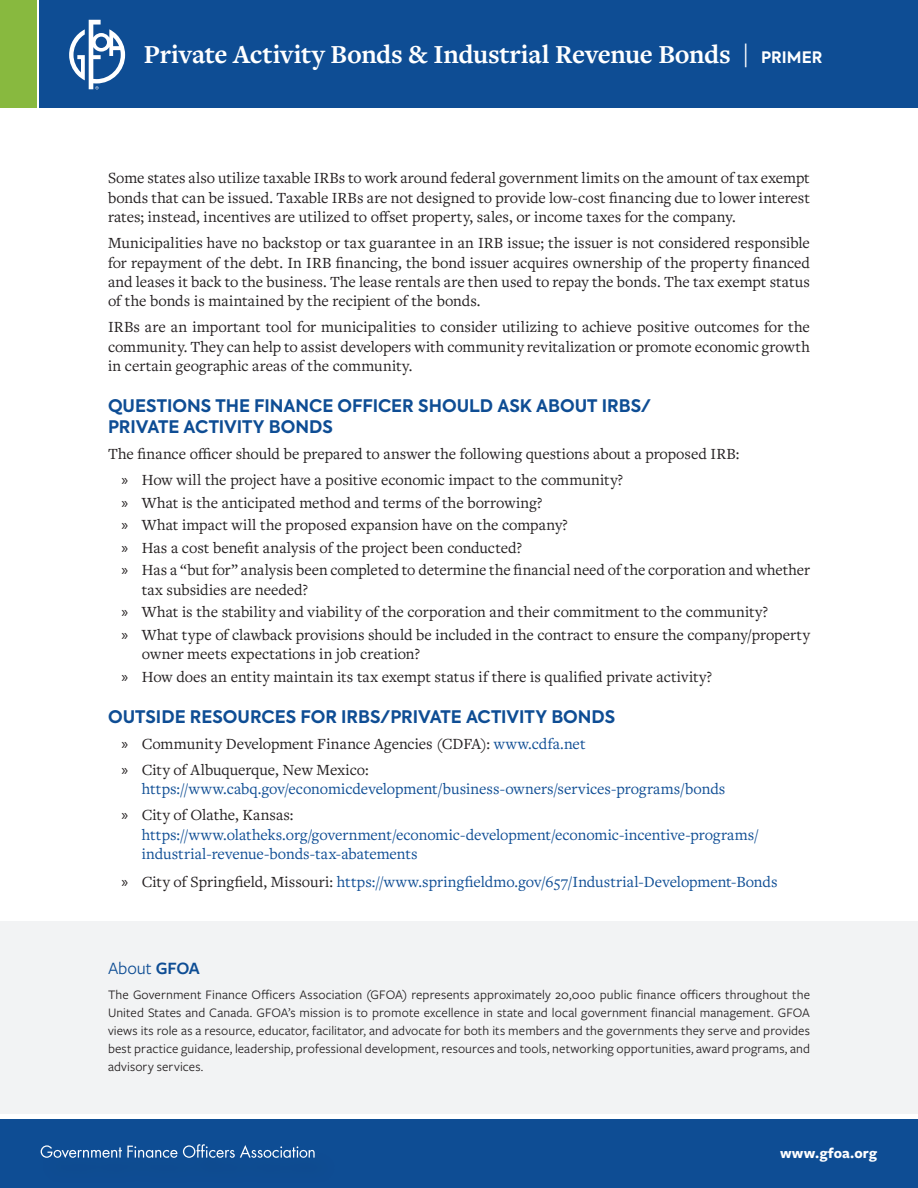
<style>
.page{position:relative;width:918px;height:1188px;background:#fff}
.page>*{position:absolute;margin:0;border:0;box-sizing:border-box;transform-origin:0 0}
.t1{font:700 27px "Freight Text Pro";letter-spacing:-.01em;color:#fff}
.t2{font:18px "Freight Sans Pro";letter-spacing:-.005em;color:#0e4d94}
.t3{font:700 17.25px/20.7px "Axiforma";color:#0e4d94}
.t4{font:16.2px/19.4px "Freight Text Pro";color:#231f20;text-align:justify}
.t5{font:16.2px/19.4px "Freight Text Pro";color:#0e4d94}
.t6{font:700 15px "Freight Sans Pro";letter-spacing:.005em;color:#fff}
.t7{font:13.5px/18px "Freight Sans Pro";letter-spacing:.01em;color:#231f20;text-align:justify}
.s1{font-family:"Axiforma";font-size:15.75px}
.s2{font-family:"Myriad Pro"}
.s3{color:#0e4d94}
.s4{font-family:"Myriad Pro";color:#231f20}
.s5{color:#231f20}
.s6{font-weight:600}
</style>
<div class="page">
<div style="left:0;top:921px;width:918px;height:193px;background:#f2f3f4"></div>
<div style="left:40px;top:0;width:878px;height:108px;background:#0e4d94"></div>
<svg style="left:69px;top:20px;width:56px;height:69px"></svg>
<div style="left:0;top:0;width:37px;height:108px;background:#88b93f"></div>
<div style="left:0;top:1120px;width:918px;height:68px;background:#0e4d94"></div>
<svg style="left:41px;top:1144px;width:274px;height:14px"></svg>
<p class="t1" style="left:144px;top:37px;width:680px">Private Activity Bonds &amp; Industrial Revenue Bonds | <span class="s1">PRIMER</span></p>
<p class="t4" style="left:108px;top:168px;width:703px">Some states also utilize taxable IRBs to work around federal government limits on the amount of tax exempt bonds that can be issued. Taxable IRBs are not designed to provide low-cost financing due to lower interest rates; instead, incentives are utilized to offset property, sales, or income taxes for the company.</p>
<p class="t4" style="left:108px;top:233px;width:704px">Municipalities have no backstop or tax guarantee in an IRB issue; the issuer is not considered responsible for repayment of the debt. In IRB financing, the bond issuer acquires ownership of the property financed and leases it back to the business. The lease rentals are then used to repay the bonds. The tax exempt status of the bonds is maintained by the recipient of the bonds.</p>
<p class="t4" style="left:108px;top:317px;width:704px">IRBs are an important tool for municipalities to consider utilizing to achieve positive outcomes for the community. They can help to assist developers with community revitalization or promote economic growth in certain geographic areas of the community.</p>
<p class="t3" style="left:108px;top:396px;width:545px">QUESTIONS THE FINANCE OFFICER SHOULD ASK ABOUT IRBS/<br>PRIVATE ACTIVITY BONDS</p>
<p class="t4" style="left:108px;top:443px;width:633px">The finance officer should be prepared to answer the following questions about a proposed IRB:</p>
<p class="t4" style="left:122px;top:469px;width:503px"><span class="s2">»</span> How will the project have a positive economic impact to the community?</p>
<p class="t4" style="left:122px;top:492px;width:423px"><span class="s2">»</span> What is the anticipated method and terms of the borrowing?</p>
<p class="t4" style="left:122px;top:515px;width:448px"><span class="s2">»</span> What impact will the proposed expansion have on the company?</p>
<p class="t4" style="left:122px;top:537px;width:402px"><span class="s2">»</span> Has a cost benefit analysis of the project been conducted?</p>
<p class="t4" style="left:142px;top:560px;width:670px;text-indent:-20px"><span class="s2">»</span> Has a “but for” analysis been completed to determine the financial need of the corporation and whether tax subsidies are needed?</p>
<p class="t4" style="left:122px;top:602px;width:648px"><span class="s2">»</span> What is the stability and viability of the corporation and their commitment to the community?</p>
<p class="t4" style="left:142px;top:624px;width:670px;text-indent:-20px"><span class="s2">»</span> What type of clawback provisions should be included in the contract to ensure the company/property owner meets expectations in job creation?</p>
<p class="t4" style="left:122px;top:666px;width:592px"><span class="s2">»</span> How does an entity maintain its tax exempt status if there is qualified private activity?</p>
<p class="t3" style="left:108px;top:706px;width:509px">OUTSIDE RESOURCES FOR IRBS/PRIVATE ACTIVITY BONDS</p>
<p class="t4" style="left:122px;top:733px;width:466px"><span class="s2">»</span> Community Development Finance Agencies (CDFA): <span class="s3">www.cdfa.net</span></p>
<p class="t5" style="left:142px;top:759px;width:585px;text-indent:-20px"><span class="s4">»</span> <span class="s5">City of Albuquerque, New Mexico: </span>https://www.cabq.gov/economicdevelopment/business-owners/services-programs/bonds</p>
<p class="t5" style="left:142px;top:805px;width:618px;text-indent:-20px"><span class="s4">»</span> <span class="s5">City of Olathe, Kansas: </span>https://www.olatheks.org/government/economic-development/economic-incentive-programs/ industrial-revenue-bonds-tax-abatements</p>
<p class="t5" style="left:122px;top:871px;width:658px"><span class="s4">»</span> <span class="s5">City of Springfield, Missouri:</span> https://www.springfieldmo.gov/657/Industrial-Development-Bonds</p>
<p class="t2" style="left:108px;top:956px;width:93px">About <span class="s6">GFOA</span></p>
<p class="t7" style="left:108px;top:985px;width:704px">The Government Finance Officers Association (GFOA) represents approximately 20,000 public finance officers throughout the United States and Canada. GFOA’s mission is to promote excellence in state and local government financial management. GFOA views its role as a resource, educator, facilitator, and advocate for both its members and the governments they serve and provides best practice guidance, leadership, professional development, resources and tools, networking opportunities, award programs, and advisory services.</p>
<p class="t6" style="left:780px;top:1143px;width:99px">www.gfoa.org</p>
</div>
